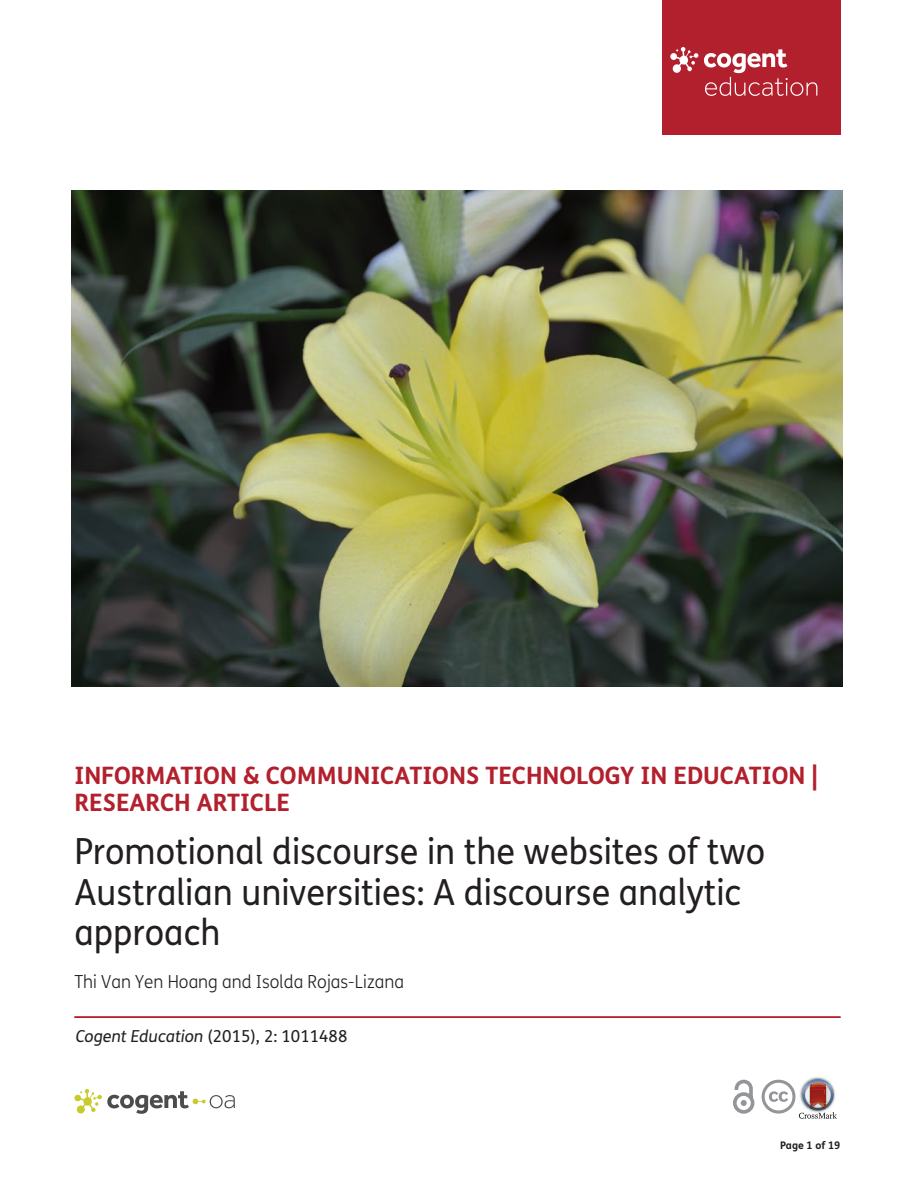
<style>
.page{position:relative;width:915px;height:1191px;background:#fff}
.page>*{position:absolute;margin:0;border:0;box-sizing:border-box;transform-origin:0 0}
.t1{font:36px/40.5px "FS Me Pro";color:#231f20;scale:.95 1}
.t2{font:700 24px/27px "FS Me Pro";color:#b3202d}
.t3{font:300 18px "FS Me Pro";color:#231f20;scale:.95 1}
.t4{font:16.5px "FS Me Pro";color:#231f20}
.t5{font:700 10.5px "FS Me Pro";color:#231f20}
.s1{font-style:italic}
</style>
<div class="page">
<div style="left:661px;top:0;width:179px;height:134px;background:#b3202d"></div>
<svg style="left:670px;top:47px;width:147px;height:49px"></svg>
<svg style="left:733px;top:1079px;width:21px;height:34px"></svg>
<hr style="left:74px;top:1016px;width:766px;height:2px;background:#b3202d">
<img style="left:810px;top:1077px;width:15px;height:2px">
<svg style="left:761px;top:1079px;width:75px;height:39px"></svg>
<svg style="left:74px;top:1089px;width:161px;height:24px"></svg>
<img style="left:72px;top:190px;width:769px;height:496px">
<p class="t2" style="left:74px;top:761px;width:744px">INFORMATION &amp; COMMUNICATIONS TECHNOLOGY IN EDUCATION |<br>RESEARCH ARTICLE</p>
<p class="t1" style="left:74px;top:830px;width:728px">Promotional discourse in the websites of two<br>Australian universities: A discourse analytic approach</p>
<p class="t3" style="left:74px;top:969px;width:348px">Thi Van Yen Hoang and Isolda Rojas-Lizana</p>
<p class="t4" style="left:76px;top:1025px;width:273px"><span class="s1">Cogent Education</span> (2015), 2: 1011488</p>
<p class="t5" style="left:780px;top:1137px;width:62px">Page 1 of 19</p>
</div>
